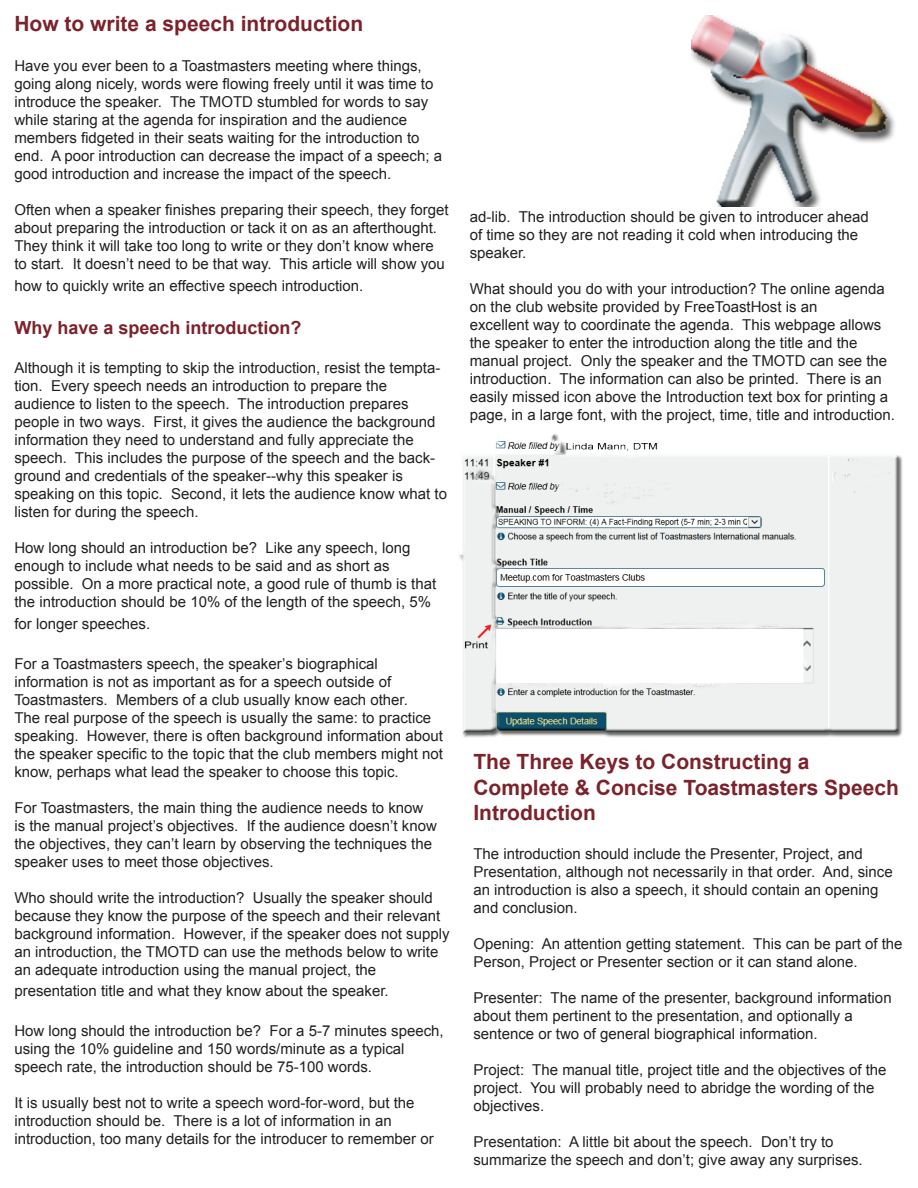
<style>
.page{position:relative;width:918px;height:1188px;background:#fff}
.page>*{position:absolute;margin:0;border:0;box-sizing:border-box;transform-origin:0 0}
.t1{font:700 21px/25.2px "Arial";color:#7c222b}
.t2{font:700 18px "Arial";color:#7c222b}
.t3{font:15px/18px "Arial";color:#231f20}
</style>
<div class="page">
<img style="left:691px;top:15px;width:204px;height:192px">
<img style="left:459px;top:434px;width:444px;height:304px">
<h1 class="t1" style="left:14px;top:12px;width:350px">How to write a speech introduction</h1>
<p class="t3" style="left:14px;top:57px;width:429px">Have you ever been to a Toastmasters meeting where things, going along nicely, words were flowing freely until it was time to introduce the speaker. The TMOTD stumbled for words to say while staring at the agenda for inspiration and the audience members fidgeted in their seats waiting for the introduction to end. A poor introduction can decrease the impact of a speech; a good introduction and increase the impact of the speech.</p>
<p class="t3" style="left:14px;top:201px;width:436px">Often when a speaker finishes preparing their speech, they forget about preparing the introduction or tack it on as an afterthought.<br>They think it will take too long to write or they don’t know where to start. It doesn’t need to be that way. This article will show you</p>
<p class="t3" style="left:14px;top:277px;width:351px">how to quickly write an effective speech introduction.</p>
<p class="t2" style="left:14px;top:316px;width:289px">Why have a speech introduction?</p>
<p class="t3" style="left:14px;top:359px;width:434px">Although it is tempting to skip the introduction, resist the tempta&shy;tion. Every speech needs an introduction to prepare the audience to listen to the speech. The introduction prepares people in two ways. First, it gives the audience the background information they need to understand and fully appreciate the speech. This includes the purpose of the speech and the back&shy;ground and credentials of the speaker--why this speaker is speaking on this topic. Second, it lets the audience know what to listen for during the speech.</p>
<p class="t3" style="left:14px;top:539px;width:423px">How long should an introduction be? Like any speech, long enough to include what needs to be said and as short as possible. On a more practical note, a good rule of thumb is that the introduction should be 10% of the length of the speech, 5%</p>
<p class="t3" style="left:14px;top:615px;width:137px">for longer speeches.</p>
<p class="t3" style="left:14px;top:655px;width:430px">For a Toastmasters speech, the speaker’s biographical information is not as important as for a speech outside of Toastmasters. Members of a club usually know each other.<br>The real purpose of the speech is usually the same: to practice speaking. However, there is often background information about the speaker specific to the topic that the club members might not know, perhaps what lead the speaker to choose this topic.</p>
<p class="t3" style="left:14px;top:799px;width:424px">For Toastmasters, the main thing the audience needs to know is the manual project’s objectives. If the audience doesn’t know the objectives, they can’t learn by observing the techniques the speaker uses to meet those objectives.</p>
<p class="t3" style="left:14px;top:889px;width:437px">Who should write the introduction? Usually the speaker should because they know the purpose of the speech and their relevant background information. However, if the speaker does not supply an introduction, the TMOTD can use the methods below to write an adequate introduction using the manual project, the</p>
<p class="t3" style="left:14px;top:982px;width:376px">presentation title and what they know about the speaker.</p>
<p class="t3" style="left:14px;top:1022px;width:431px">How long should the introduction be? For a 5-7 minutes speech, using the 10% guideline and 150 words/minute as a typical speech rate, the introduction should be 75-100 words.</p>
<p class="t3" style="left:14px;top:1094px;width:421px">It is usually best not to write a speech word-for-word, but the introduction should be. There is a lot of information in an introduction, too many details for the introducer to remember or</p>
<p class="t3" style="left:470px;top:208px;width:401px">ad-lib. The introduction should be given to introducer ahead of time so they are not reading it cold when introducing the speaker.</p>
<p class="t3" style="left:470px;top:280px;width:427px">What should you do with your introduction? The online agenda on the club website provided by FreeToastHost is an<br>excellent way to coordinate the agenda. This webpage allows the speaker to enter the introduction along the title and the manual project. Only the speaker and the TMOTD can see the introduction. The information can also be printed. There is an easily missed icon above the Introduction text box for printing a page, in a large font, with the project, time, title and introduction.</p>
<h1 class="t1" style="left:473px;top:750px;width:427px">The Three Keys to Constructing a<br>Complete &amp; Concise Toastmasters Speech<br>Introduction</h1>
<p class="t3" style="left:473px;top:845px;width:421px">The introduction should include the Presenter, Project, and Presentation, although not necessarily in that order. And, since an introduction is also a speech, it should contain an opening and conclusion.</p>
<p class="t3" style="left:473px;top:935px;width:431px">Opening: An attention getting statement. This can be part of the<br>Person, Project or Presenter section or it can stand alone.</p>
<p class="t3" style="left:473px;top:989px;width:420px">Presenter: The name of the presenter, background information about them pertinent to the presentation, and optionally a sentence or two of general biographical information.</p>
<p class="t3" style="left:473px;top:1061px;width:415px">Project: The manual title, project title and the objectives of the project. You will probably need to abridge the wording of the objectives.</p>
<p class="t3" style="left:473px;top:1133px;width:391px">Presentation: A little bit about the speech. Don’t try to summarize the speech and don’t; give away any surprises.</p>
</div>
